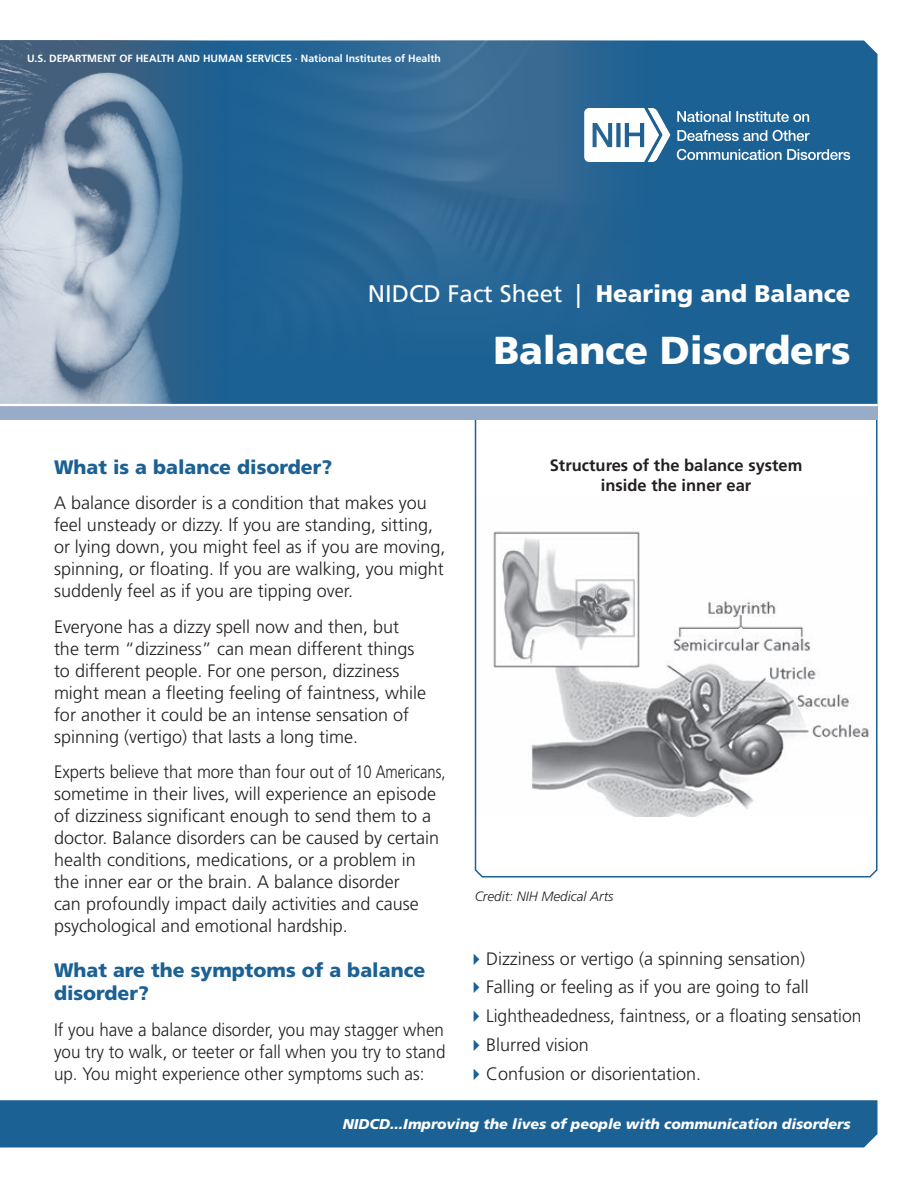
<style>
.page{position:relative;width:918px;height:1188px;background:#fff}
.page>*{position:absolute;margin:0;border:0;box-sizing:border-box;transform-origin:0 0}
.t1{font:900 39px "Frutiger LT Std";letter-spacing:-.005em;color:#fff}
.t2{font:900 24px "Frutiger LT Std";color:#fff}
.t3{font:24px "Frutiger LT Std";color:#fff}
.t4{font:900 19.5px/23.9px "Frutiger LT Std";color:#1b6194}
.t5{font:300 18px/22px "Frutiger LT Std";color:#231f20}
.t6{font:300 18px/22px "Frutiger LT Std";color:#231f20;scale:.93 1}
.t7{font:300 18px/22px "Frutiger LT Std";color:#231f20;text-align:justify;scale:.95 1}
.t8{font:700 16.5px/19.8px "Frutiger LT Std";color:#231f20;text-align:center}
.t9{font:italic 900 14.25px "Frutiger LT Std";color:#fff}
.t10{font:italic 300 13.5px "Frutiger LT Std";color:#231f20}
.t11{font:700 10.5px "Frutiger LT Std";color:#fff}
</style>
<div class="page">
<div style="left:0;top:1100px;width:878px;height:48px;background:#1b6194"></div>
<div style="left:687px;top:40px;width:191px;height:364px;background:#1b6194"></div>
<img style="left:0;top:40px;width:162px;height:364px">
<img style="left:162px;top:40px;width:525px;height:364px">
<svg style="left:584px;top:108px;width:86px;height:54px"></svg>
<svg style="left:677px;top:149px;width:173px;height:11px"></svg>
<svg style="left:677px;top:130px;width:133px;height:11px"></svg>
<svg style="left:677px;top:111px;width:132px;height:11px"></svg>
<svg style="left:474px;top:420px;width:404px;height:458px"></svg>
<div style="left:0;top:406px;width:878px;height:14px;background:#98acc9"></div>
<p class="t11" style="left:27px;top:52px;width:415px">U.S. DEPARTMENT OF HEALTH AND HUMAN SERVICES ∙ National Institutes of Health</p>
<p class="t3" style="left:368px;top:280px;width:215px">NIDCD Fact Sheet |</p>
<p class="t2" style="left:596px;top:279px;width:256px">Hearing and Balance</p>
<h1 class="t1" style="left:493px;top:327px;width:359px">Balance Disorders</h1>
<h2 class="t4" style="left:54px;top:455px;width:280px">What is a balance disorder?</h2>
<p class="t5" style="left:54px;top:492px;width:393px">A balance disorder is a condition that makes you feel unsteady or dizzy. If you are standing, sitting, or lying down, you might feel as if you are moving, spinning, or floating. If you are walking, you might suddenly feel as if you are tipping over.</p>
<p class="t5" style="left:54px;top:616px;width:374px">Everyone has a dizzy spell now and then, but the term “dizziness” can mean different things to different people. For one person, dizziness might mean a fleeting feeling of faintness, while for another it could be an intense sensation of spinning (vertigo) that lasts a long time.</p>
<p class="t6" style="left:54px;top:761px;width:422px">Experts believe that more than four out of 10 Americans, sometime in their lives, will experience an episode of dizziness significant enough to send them to a doctor. Balance disorders can be caused by certain health conditions, medications, or a problem in<br>the inner ear or the brain. A balance disorder<br>can profoundly impact daily activities and cause psychological and emotional hardship.</p>
<h2 class="t4" style="left:54px;top:958px;width:373px">What are the symptoms of a balance disorder?</h2>
<p class="t7" style="left:54px;top:1019px;width:414px">If you have a balance disorder, you may stagger when you try to walk, or teeter or fall when you try to stand up. You might experience other symptoms such as:</p>
<p class="t8" style="left:550px;top:456px;width:254px">Structures of the balance system inside the inner ear</p>
<p class="t10" style="left:475px;top:889px;width:140px">Credit: NIH Medical Arts</p>
<p class="t5" style="left:486px;top:948px;width:321px">Dizziness or vertigo (a spinning sensation)</p>
<p class="t5" style="left:486px;top:976px;width:324px">Falling or feeling as if you are going to fall</p>
<p class="t5" style="left:486px;top:1005px;width:377px">Lightheadedness, faintness, or a floating sensation</p>
<p class="t5" style="left:486px;top:1034px;width:104px">Blurred vision</p>
<p class="t5" style="left:486px;top:1063px;width:217px">Confusion or disorientation.</p>
<p class="t9" style="left:343px;top:1116px;width:509px">NIDCD...Improving the lives of people with communication disorders</p>
</div>
